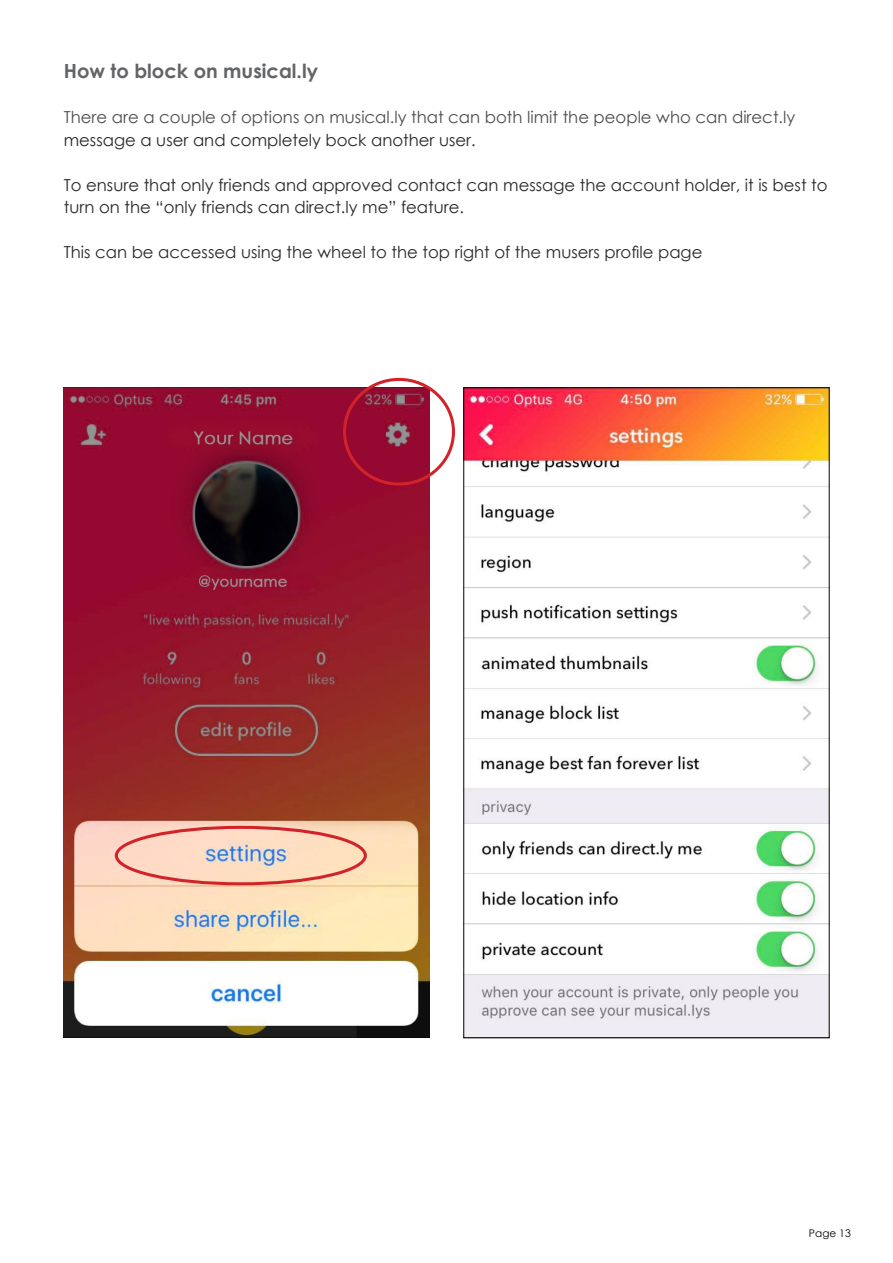
<style>
.page{position:relative;width:893px;height:1263px;background:#fff}
.page>*{position:absolute;margin:0;border:0;box-sizing:border-box;transform-origin:0 0}
.t1{font:700 19.5px "Century Gothic";color:#636466}
.t2{font:16.5px/22.5px "Century Gothic";color:#292829}
.t3{font:16.5px "Century Gothic";color:#4d4d4f}
.t4{font:10.5px "Century Gothic";color:#000}
</style>
<div class="page">
<img style="left:64px;top:388px;width:365px;height:650px">
<img style="left:465px;top:389px;width:363px;height:647px">
<div style="left:115px;top:826px;width:252px;height:59px;border:3px solid #d2232a;border-radius:50%"></div>
<div style="left:343px;top:378px;width:112px;height:108px;border:3px solid #d2232a;border-radius:50%"></div>
<p class="t1" style="left:64px;top:57px;width:256px">How to block on musical.ly</p>
<p class="t3" style="left:64px;top:106px;width:733px">There are a couple of options on musical.ly that can both limit the people who can direct.ly</p>
<p class="t2" style="left:64px;top:128px;width:414px">message a user and completely bock another user.</p>
<p class="t2" style="left:64px;top:173px;width:765px">To ensure that only friends and approved contact can message the account holder, it is best to turn on the “only friends can direct.ly me” feature.</p>
<p class="t2" style="left:64px;top:241px;width:640px">This can be accessed using the wheel to the top right of the musers profile page</p>
<p class="t4" style="left:809px;top:1226px;width:43px">Page 13</p>
</div>
